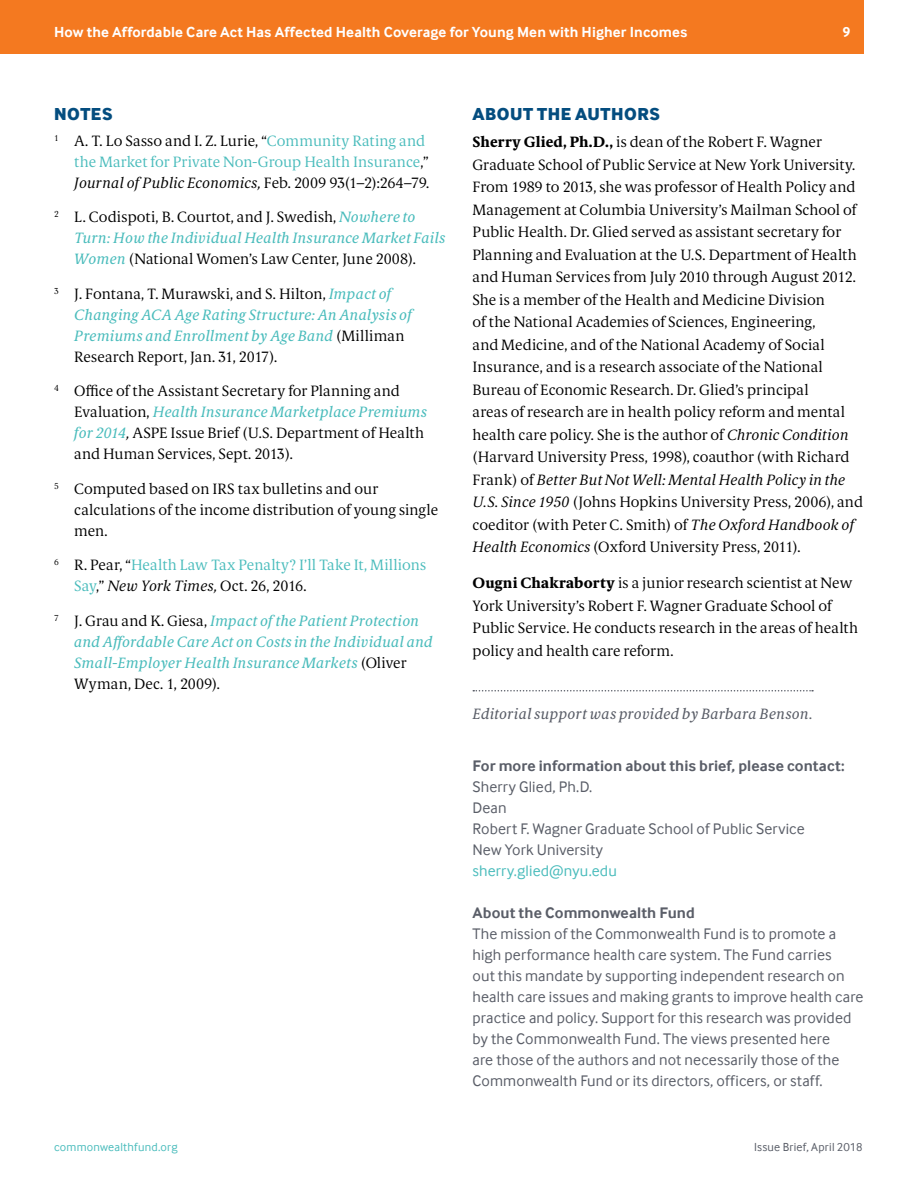
<style>
.page{position:relative;width:918px;height:1188px;background:#fff}
.page>*{position:absolute;margin:0;border:0;box-sizing:border-box;transform-origin:0 0}
.Heads_-_All_Caps{font:18px "Inter Face X Bold";letter-spacing:.03em;color:#044d7f}
.EndMatter{font:15.75px/21px "Inter Face";letter-spacing:.01em;color:#5a5e68}
.EndMatter-2{font:700 15.75px "Inter Face";letter-spacing:.005em;color:#5a5e68}
.EndMatter-3{font:15.75px/21px "Inter Face";letter-spacing:.01em;color:#4abcbc}
.Body_Copy_-_No_Inden{font:300 15px/22.5px "Berlingske Serif Text";color:#000}
.Endnote_text{font:300 15px/21px "Berlingske Serif Text";letter-spacing:.005em;color:#000}
.Endnote_text-2{font:italic 15px/21px "Berlingske Serif Text";letter-spacing:.015em;color:#4abcbc}
.Endnote_text-3{font:300 15px/21px "Berlingske Serif Text";letter-spacing:.005em;color:#4abcbc}
.t1{font:700 15px "Inter Face Da Ma";letter-spacing:.005em;color:#fff}
.Body_Copy_-_No_Inden-2{font:italic 15px "Berlingske Serif Text";letter-spacing:.015em;color:#5a5e68}
.t2{font:12px "Inter Face";letter-spacing:.02em;color:#4abcbc}
.t3{font:12px "Inter Face";letter-spacing:.02em;color:#5a5e68}
.s1{color:#000}
.s2{font-style:italic;color:#000}
.s3{font-weight:400;font-style:italic;color:#4abcbc}
.s4{font-weight:300;font-style:normal;color:#000}
.s5{font-style:italic}
.s6{font-weight:800}
.s7{color:#5a5e68}
</style>
<div class="page">
<div style="left:0;top:0;width:864px;height:54px;background:#f47920"></div>
<svg style="left:473px;top:690px;width:340px;height:2px"></svg>
<p class="t1" style="left:54px;top:24px;width:635px">How the Affordable Care Act Has Affected Health Coverage for Young Men with Higher Incomes</p>
<p class="t1" style="left:842px;top:24px;width:10px">9</p>
<p class="Heads_-_All_Caps" style="left:54px;top:103px;width:60px">NOTES</p>
<p class="Endnote_text-3" style="left:74px;top:129px;width:357px;text-indent:-20px"><sup>1</sup> <span class="s1">A. T. Lo Sasso and I. Z. Lurie, “</span>Community Rating and the Market for Private Non-Group Health Insurance<span class="s1">,”<br></span><span class="s2">Journal of Public Economics,</span> <span class="s1">Feb. 2009 93(1–2):264–79.</span></p>
<p class="Endnote_text" style="left:74px;top:206px;width:373px;text-indent:-20px"><sup>2</sup> L. Codispoti, B. Courtot, and J. Swedish, <span class="s3">Nowhere to<br>Turn: How the Individual Health Insurance Market Fails<br>Women</span> (National Women’s Law Center, June 2008).</p>
<p class="Endnote_text-2" style="left:74px;top:282px;width:340px;text-indent:-20px"><sup>3</sup> <span class="s4">J. Fontana, T. Murawski, and S. Hilton,</span> Impact of Changing ACA Age Rating Structure: An Analysis of Premiums and Enrollment by Age Band <span class="s4">(Milliman Research Report, Jan. 31, 2017).</span></p>
<p class="Endnote_text" style="left:74px;top:380px;width:354px;text-indent:-20px"><sup>4</sup> Office of the Assistant Secretary for Planning and Evaluation, <span class="s3">Health Insurance Marketplace Premiums for 2014</span><span class="s5">,</span> ASPE Issue Brief (U.S. Department of Health and Human Services, Sept. 2013).</p>
<p class="Endnote_text" style="left:74px;top:477px;width:365px;text-indent:-20px"><sup>5</sup> Computed based on IRS tax bulletins and our calculations of the income distribution of young single men.</p>
<p class="Endnote_text-3" style="left:74px;top:554px;width:354px;text-indent:-20px"><sup>6</sup> <span class="s1">R. Pear, “</span>Health Law Tax Penalty? I’ll Take It, Millions<br>Say<span class="s1">,”</span> <span class="s2">New York Times,</span> <span class="s1">Oct. 26, 2016.</span></p>
<p class="Endnote_text-2" style="left:74px;top:609px;width:360px;text-indent:-20px"><sup>7</sup> <span class="s4">J. Grau and K. Giesa,</span> Impact of the Patient Protection and Affordable Care Act on Costs in the Individual and Small-Employer Health Insurance Markets <span class="s4">(Oliver Wyman, Dec. 1, 2009).</span></p>
<p class="Heads_-_All_Caps" style="left:472px;top:103px;width:189px">ABOUT THE AUTHORS</p>
<p class="Body_Copy_-_No_Inden" style="left:472px;top:130px;width:392px"><span class="s6">Sherry Glied, Ph.D.,</span> is dean of the Robert F. Wagner Graduate School of Public Service at New York University.<br>From 1989 to 2013, she was professor of Health Policy and Management at Columbia University’s Mailman School of Public Health. Dr. Glied served as assistant secretary for Planning and Evaluation at the U.S. Department of Health and Human Services from July 2010 through August 2012.<br>She is a member of the Health and Medicine Division<br>of the National Academies of Sciences, Engineering,<br>and Medicine, and of the National Academy of Social Insurance, and is a research associate of the National Bureau of Economic Research. Dr. Glied’s principal<br>areas of research are in health policy reform and mental health care policy. She is the author of <span class="s5">Chronic Condition </span>(Harvard University Press, 1998), coauthor (with Richard Frank) of <span class="s5">Better But Not Well: Mental Health Policy in the U.S. Since 1950</span> (Johns Hopkins University Press, 2006), and coeditor (with Peter C. Smith) of <span class="s5">The Oxford Handbook of Health Economics</span> (Oxford University Press, 2011).</p>
<p class="Body_Copy_-_No_Inden" style="left:472px;top:571px;width:387px"><span class="s6">Ougni Chakraborty</span> is a junior research scientist at New York University’s Robert F. Wagner Graduate School of Public Service. He conducts research in the areas of health policy and health care reform.</p>
<p class="Body_Copy_-_No_Inden-2" style="left:472px;top:703px;width:342px">Editorial support was provided by Barbara Benson.</p>
<p class="EndMatter-2" style="left:472px;top:757px;width:374px">For more information about this brief, please contact:</p>
<p class="EndMatter" style="left:472px;top:776px;width:121px">Sherry Glied, Ph.D.</p>
<p class="EndMatter" style="left:472px;top:797px;width:36px">Dean</p>
<p class="EndMatter" style="left:472px;top:818px;width:334px">Robert F. Wagner Graduate School of Public Service</p>
<p class="EndMatter-3" style="left:472px;top:839px;width:146px"><span class="s7">New York University </span>sherry.glied@nyu.edu</p>
<p class="EndMatter-2" style="left:472px;top:904px;width:224px">About the Commonwealth Fund</p>
<p class="EndMatter" style="left:472px;top:923px;width:393px">The mission of the Commonwealth Fund is to promote a high performance health care system. The Fund carries<br>out this mandate by supporting independent research on health care issues and making grants to improve health care practice and policy. Support for this research was provided by the Commonwealth Fund. The views presented here<br>are those of the authors and not necessarily those of the Commonwealth Fund or its directors, officers, or staff.</p>
<p class="t2" style="left:54px;top:1140px;width:125px">commonwealthfund.org</p>
<p class="t3" style="left:754px;top:1140px;width:110px">Issue Brief, April 2018</p>
</div>
